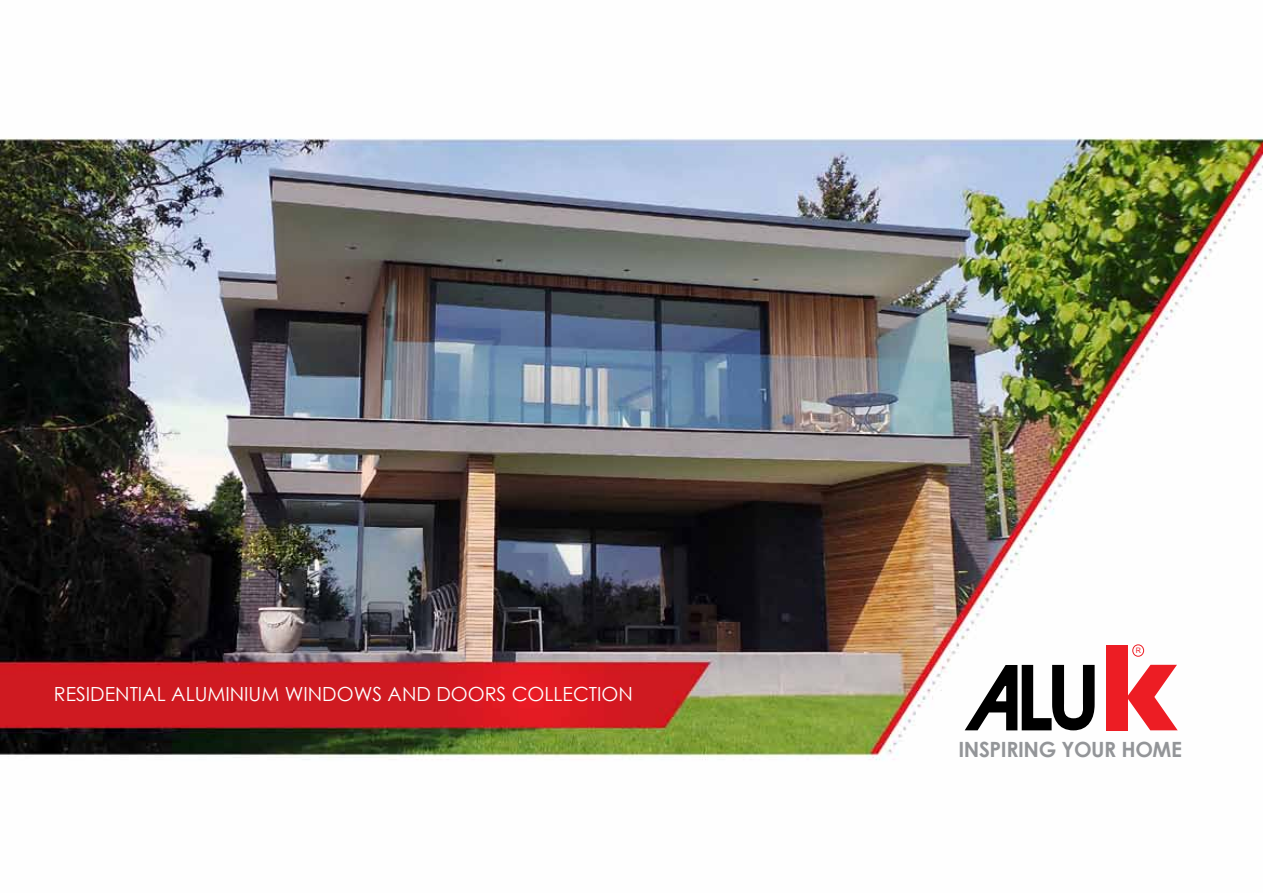
<style>
.page{position:relative;width:1263px;height:893px;background:#fff}
.page>*{position:absolute;margin:0;border:0;box-sizing:border-box;transform-origin:0 0}
.t1{font:700 21px "Century Gothic";letter-spacing:-.02em;color:#939598}
.t2{font:19.5px "Century Gothic";color:#fff}
.t3{font:7.5px "Arial";color:#ed1d24;scale:.96 1}
</style>
<div class="page">
<img style="left:0;top:137px;width:1263px;height:623px">
<div style="left:1132px;top:644px;width:12px;height:13px;border:1px solid #ed1d24;border-radius:50%"></div>
<div style="left:1106px;top:645px;width:21px;height:85px;background:#ed1d24"></div>
<svg style="left:1127px;top:665px;width:51px;height:65px"></svg>
<svg style="left:965px;top:665px;width:129px;height:65px"></svg>
<p class="t2" style="left:54px;top:682px;width:486px">RESIDENTIAL ALUMINIUM WINDOWS AND DOORS COLLE</p>
<p class="t2" style="left:573px;top:682px;width:28px">CTION</p>
<p class="t3" style="left:1136px;top:646px;width:7px">R</p>
<p class="t1" style="left:958px;top:736px;width:225px">INSPIRING YOUR HOME</p>
</div>
